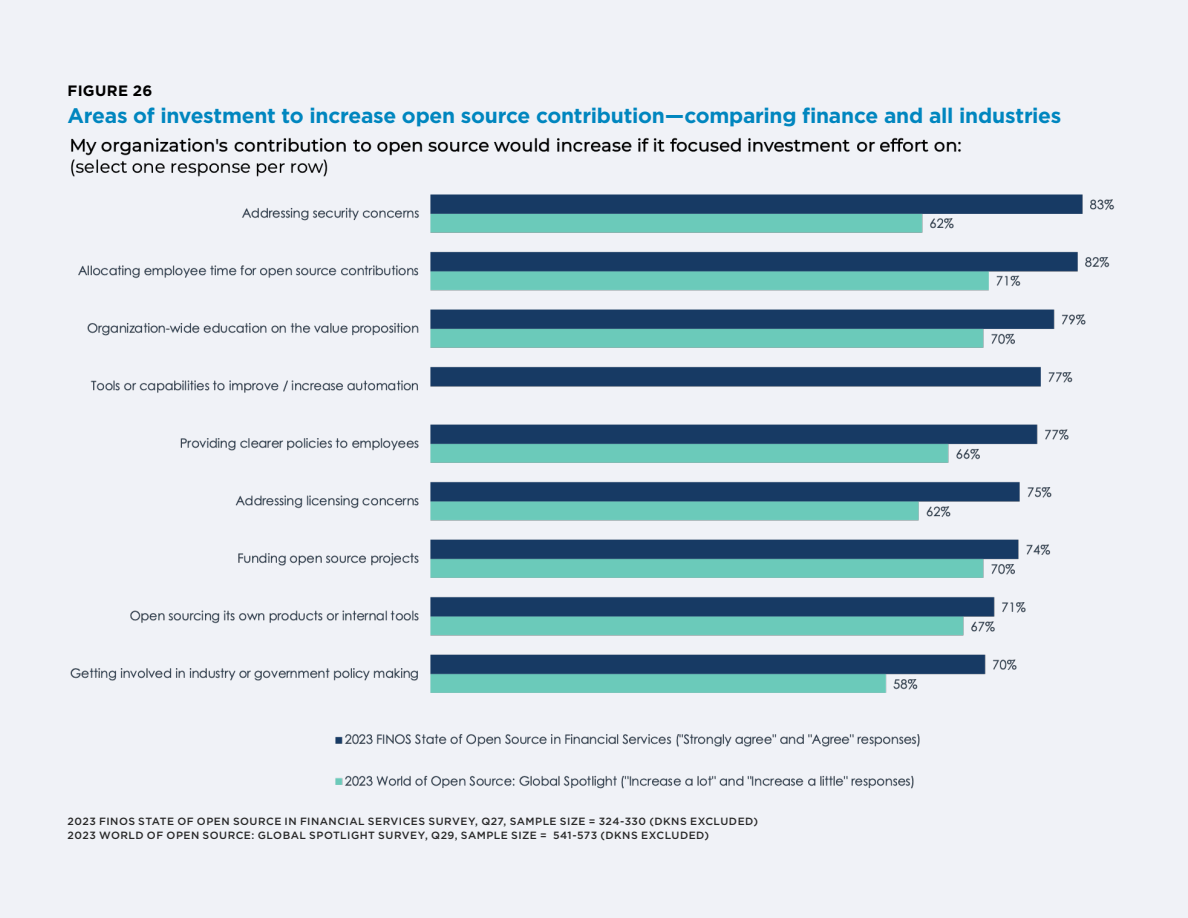
<style>
.page{position:relative;width:1188px;height:918px;background:#f0f2f7}
.page>*{position:absolute;margin:0;border:0;box-sizing:border-box;transform-origin:0 0}
.Chart_Title{font:700 21px "Gotham";letter-spacing:-.015em;color:#0086bf}
.Chart_Figure{font:700 15px "Gotham";letter-spacing:.02em;color:#000}
.Chart_Fine_Print{font:500 10.5px "Gotham";letter-spacing:.045em;color:#282828}
</style>
<div class="page">
<img style="left:70px;top:137px;width:1045px;height:652px">
<p class="Chart_Figure" style="left:68px;top:81px;width:86px">FIGURE 26</p>
<p class="Chart_Title" style="left:68px;top:102px;width:995px">Areas of investment to increase open source contribution—comparing finance and all industries</p>
<p class="Chart_Fine_Print" style="left:68px;top:815px;width:692px">2023 FINOS STATE OF OPEN SOURCE IN FINANCIAL SERVICES SURVEY, Q27, SAMPLE SIZE = 324-330 (DKNS EXCLUDED)</p>
<p class="Chart_Fine_Print" style="left:68px;top:828px;width:643px">2023 WORLD OF OPEN SOURCE: GLOBAL SPOTLIGHT SURVEY, Q29, SAMPLE SIZE = 541-573 (DKNS EXCLUDED)</p>
</div>
